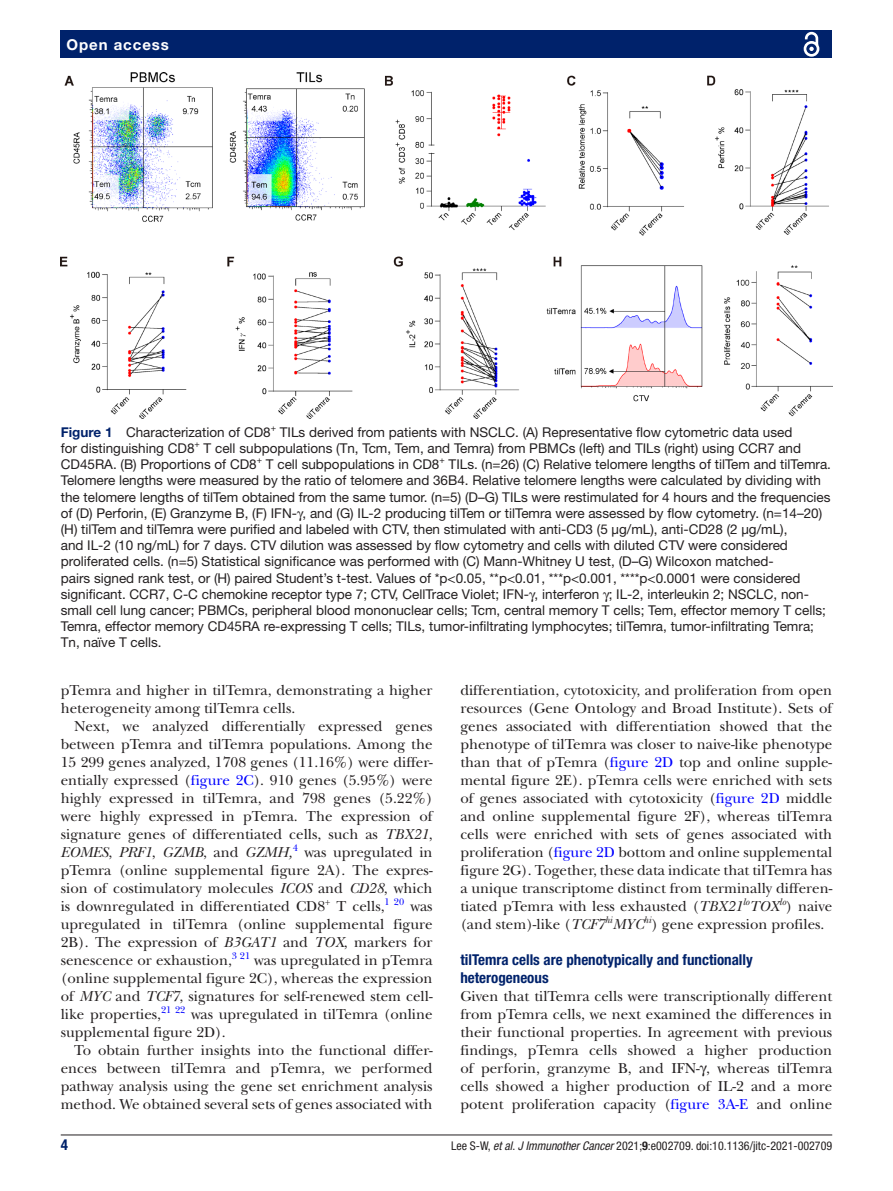
<style>
.page{position:relative;width:893px;height:1191px;background:#fff}
.page>*{position:absolute;margin:0;border:0;box-sizing:border-box;transform-origin:0 0}
.t1{font:15px/18px "New Baskerville";color:#231f20;text-align:justify}
.t2{font:700 condensed 15px/18px "Helvetica Neue LT Std";color:#00226b}
.t3{font:700 15px "Helvetica Neue LT Std";letter-spacing:.065em;color:#fff}
.t4{font:italic 15px "New Baskerville";color:#231f20}
.t5{font:13.5px/16.2px "Helvetica Neue LT Std";color:#231f20}
.t6{font:condensed 12px "Helvetica Neue LT Std";color:#231f20}
.t7{font:9.9px "New Baskerville";color:#00f}
.t8{font:italic 9.9px "New Baskerville";color:#231f20}
.t9{font:9.9px "New Baskerville";color:#231f20}
.t10{font:9px "Helvetica Neue LT Std";color:#231f20}
.s1{font-weight:700;color:#00226b}
.s2{color:#00f}
.s3{font-style:italic}
.s4{font-weight:700}
</style>
<div class="page">
<hr style="left:61px;top:1134px;width:771px;height:1px;background:#231f20">
<div style="left:61px;top:31px;width:771px;height:27px;background:#00226b"></div>
<svg style="left:803px;top:31px;width:17px;height:26px"></svg>
<img style="left:61px;top:73px;width:771px;height:346px">
<p class="t3" style="left:66px;top:35px;width:104px">Open access</p>
<p class="t5" style="left:61px;top:423px;width:742px"><span class="s1">Figure 1</span> Characterization of CD8<sup>+</sup> TILs derived from patients with NSCLC. (A) Representative flow cytometric data used for distinguishing CD8<sup>+</sup> T cell subpopulations (Tn, Tcm, Tem, and Temra) from PBMCs (left) and TILs (right) using CCR7 and<br>CD45RA. (B) Proportions of CD8<sup>+</sup> T cell subpopulations in CD8</p>
<p class="t10" style="left:439px;top:454px;width:7px">+</p>
<p class="t5" style="left:61px;top:456px;width:772px;text-indent:388px">TILs. (n=26) (C) Relative telomere lengths of tilTem and tilTemra.<br>Telomere lengths were measured by the ratio of telomere and 36B4. Relative telomere lengths were calculated by dividing with the telomere lengths of tilTem obtained from the same tumor. (n=5) (D–G) TILs were restimulated for 4 hours and the frequencies of (D) Perforin, (E) Granzyme B, (F) IFN- , and (G) IL-2 producing tilTem or tilTemra were assessed by flow cytometry. (n=14–20) (H) tilTem and tilTemra were purified and labeled with CTV, then stimulated with anti-CD3 (5 µg/mL), anti-CD28 (2 µg/mL),<br>and IL-2 (10 ng/mL) for 7 days. CTV dilution was assessed by flow cytometry and cells with diluted CTV were considered proliferated cells. (n=5) Statistical significance was performed with (C) Mann-Whitney U test, (D–G) Wilcoxon matched-<br>pairs signed rank test, or (H) paired Student’s t-test. Values of *p&lt;0.05, **p&lt;0.01, ***p&lt;0.001, ****p&lt;0.0001 were considered significant. CCR7, C-C chemokine receptor type 7; CTV, CellTrace Violet; IFN- , interferon ; IL-2, interleukin 2; NSCLC, non&shy;small cell lung cancer; PBMCs, peripheral blood mononuclear cells; Tcm, central memory T cells; Tem, effector memory T cells; Temra, effector memory CD45RA re-expressing T cells; TILs, tumor-infiltrating lymphocytes; tilTemra, tumor-infiltrating Temra; Tn, naïve T cells.</p>
<p class="t1" style="left:61px;top:681px;width:373px">pTemra and higher in tilTemra, demonstrating a higher heterogeneity among tilTemra cells.</p>
<p class="t1" style="left:61px;top:717px;width:373px;text-indent:14px">Next, we analyzed differentially expressed genes between pTemra and tilTemra populations. Among the 15 299 genes analyzed, 1708 genes (11.16%) were differ&shy;entially expressed (<span class="s2">figure 2C</span>). 910 genes (5.95%) were highly expressed in tilTemra, and 798 genes (5.22%) were highly expressed in pTemra. The expression of signature genes of differentiated cells, such as <span class="s3">TBX21</span>, <span class="s3">EOMES</span>, <span class="s3">PRF1</span>, <span class="s3">GZMB</span>, and <span class="s3">GZMH,</span><sup>4</sup> was upregulated in pTemra (online supplemental figure 2A). The expres&shy;sion of costimulatory molecules <span class="s3">ICOS</span> and <span class="s3">CD28</span>, which is downregulated in differentiated CD8</p>
<p class="t9" style="left:325px;top:895px;width:7px">+</p>
<p class="t1" style="left:336px;top:897px;width:50px">T cells,</p>
<p class="t7" style="left:385px;top:895px;width:21px">1 20</p>
<p class="t1" style="left:61px;top:897px;width:373px;text-indent:350px">was upregulated in tilTemra (online supplemental figure 2B). The expression of <span class="s3">B3GAT1</span> and <span class="s3">TOX</span>, markers for senescence or exhaustion,</p>
<p class="t7" style="left:232px;top:949px;width:20px">3 21</p>
<p class="t1" style="left:61px;top:951px;width:373px;text-indent:194px">was upregulated in pTemra (online supplemental figure 2C), whereas the expression of <span class="s3">MYC</span> and <span class="s3">TCF7</span>, signatures for self-renewed stem cell&shy;like properties,</p>
<p class="t7" style="left:161px;top:1003px;width:26px">21 22</p>
<p class="t1" style="left:61px;top:1005px;width:373px;text-indent:130px">was upregulated in tilTemra (online supplemental figure 2D).</p>
<p class="t1" style="left:61px;top:1041px;width:373px;text-indent:13px">To obtain further insights into the functional differ&shy;ences between tilTemra and pTemra, we performed pathway analysis using the gene set enrichment analysis method. We obtained several sets of genes associated with</p>
<p class="t1" style="left:460px;top:681px;width:373px">differentiation, cytotoxicity, and proliferation from open resources (Gene Ontology and Broad Institute). Sets of genes associated with differentiation showed that the phenotype of tilTemra was closer to naive-like phenotype than that of pTemra (<span class="s2">figure 2D</span> top and online supple&shy;mental figure 2E). pTemra cells were enriched with sets of genes associated with cytotoxicity (<span class="s2">figure 2D</span> middle and online supplemental figure 2F), whereas tilTemra cells were enriched with sets of genes associated with proliferation (<span class="s2">figure 2D</span> bottom and online supplemental figure 2G). Together, these data indicate that tilTemra has a unique transcriptome distinct from terminally differen&shy;tiated pTemra with less exhausted (<span class="s3">TBX21 TOX</span></p>
<p class="t8" style="left:743px;top:895px;width:8px">lo</p>
<p class="t8" style="left:779px;top:895px;width:8px">lo</p>
<p class="t1" style="left:786px;top:897px;width:48px">) naive</p>
<p class="t1" style="left:460px;top:915px;width:146px">(and stem)-like (<span class="s3">TCF7</span></p>
<p class="t8" style="left:605px;top:913px;width:9px">hi</p>
<p class="t4" style="left:612px;top:915px;width:33px">MYC</p>
<p class="t8" style="left:644px;top:913px;width:9px">hi</p>
<p class="t1" style="left:651px;top:915px;width:175px">) gene expression profiles.</p>
<p class="t2" style="left:460px;top:950px;width:294px">tilTemra cells are phenotypically and functionally heterogeneous</p>
<p class="t1" style="left:460px;top:987px;width:373px">Given that tilTemra cells were transcriptionally different from pTemra cells, we next examined the differences in their functional properties. In agreement with previous findings, pTemra cells showed a higher production of perforin, granzyme B, and IFN- , whereas tilTemra cells showed a higher production of IL-2 and a more potent proliferation capacity (<span class="s2">figure 3A-E</span> and online</p>
<p class="t2" style="left:61px;top:1135px;width:9px">4</p>
<p class="t6" style="left:451px;top:1138px;width:383px">Lee S-W, <span class="s3">et al</span>. <span class="s3">J Immunother Cancer</span> 2021;<span class="s4">9</span>:e002709. doi:10.1136/jitc-2021-002709</p>
</div>
